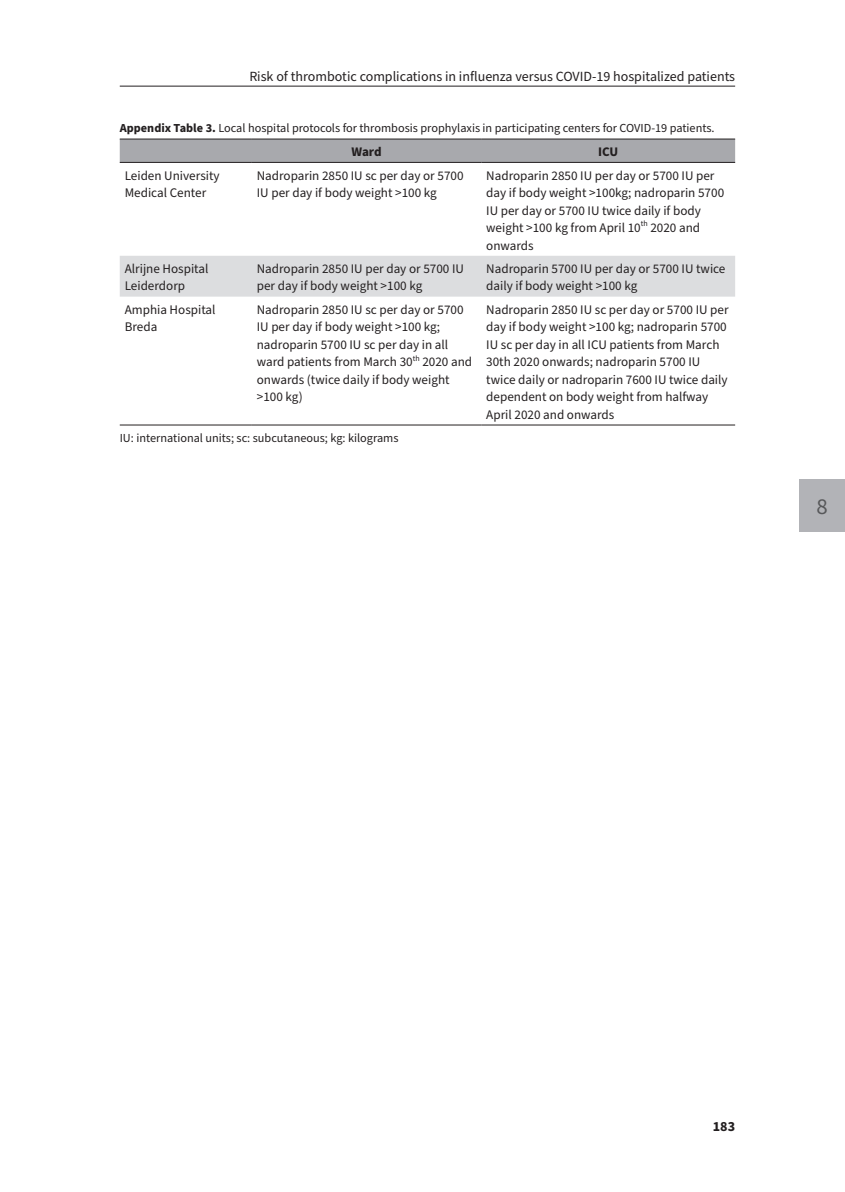
<style>
.page{position:relative;width:845px;height:1192px;background:#fff}
.page>*{position:absolute;margin:0;border:0;box-sizing:border-box;transform-origin:0 0}
.t1{font:22.75px "Source Sans Pro";color:#57585a}
.t2{font:14px "Source Sans Pro";color:#231f20}
.t3{font:700 14px "Source Sans Pro";color:#231f20}
.t4{font:13.12px/17.5px "Source Sans Pro";color:#231f20}
.t5{font:700 13.12px "Source Sans Pro";letter-spacing:-.01em;color:#231f20}
.t6{font:12.25px "Source Sans Pro";color:#231f20}
.s1{font-weight:700}
</style>
<div class="page">
<div style="left:799px;top:479px;width:46px;height:53px;background:#b2b3b7"></div>
<hr style="left:120px;top:86px;width:615px;height:1px;background:#231f20">
<div style="left:120px;top:140px;width:615px;height:22px;background:#a8a9ad"></div>
<div style="left:120px;top:256px;width:615px;height:41px;background:#dcdddf"></div>
<hr style="left:120px;top:139px;width:132px;height:1px;background:#231f20">
<hr style="left:252px;top:139px;width:229px;height:1px;background:#231f20">
<hr style="left:481px;top:139px;width:254px;height:1px;background:#231f20">
<hr style="left:120px;top:162px;width:132px;height:1px;background:#231f20">
<hr style="left:252px;top:162px;width:229px;height:1px;background:#231f20">
<hr style="left:481px;top:162px;width:254px;height:1px;background:#231f20">
<hr style="left:120px;top:425px;width:132px;height:1px;background:#231f20">
<hr style="left:252px;top:425px;width:229px;height:1px;background:#231f20">
<hr style="left:481px;top:425px;width:254px;height:1px;background:#231f20">
<p class="t2" style="left:249px;top:67px;width:487px">Risk of thrombotic complications in influenza versus COVID-19 hospitalized patients</p>
<p class="t6" style="left:120px;top:119px;width:596px"><span class="s1">Appendix Table 3.</span> Local hospital protocols for thrombosis prophylaxis in participating centers for COVID-19 patients.</p>
<p class="t5" style="left:351px;top:143px;width:32px">Ward</p>
<p class="t5" style="left:598px;top:143px;width:22px">ICU</p>
<p class="t4" style="left:125px;top:167px;width:96px">Leiden University<br>Medical Center</p>
<p class="t4" style="left:257px;top:167px;width:208px">Nadroparin 2850 IU sc per day or 5700<br>IU per day if body weight &gt;100 kg</p>
<p class="t4" style="left:486px;top:167px;width:239px">Nadroparin 2850 IU per day or 5700 IU per day if body weight &gt;100kg; nadroparin 5700<br>IU per day or 5700 IU twice daily if body weight &gt;100 kg from April 10<sup>th</sup> 2020 and onwards</p>
<p class="t4" style="left:125px;top:260px;width:85px">Alrijne Hospital<br>Leiderdorp</p>
<p class="t4" style="left:257px;top:260px;width:209px">Nadroparin 2850 IU per day or 5700 IU per day if body weight &gt;100 kg</p>
<p class="t4" style="left:486px;top:260px;width:241px">Nadroparin 5700 IU per day or 5700 IU twice daily if body weight &gt;100 kg</p>
<p class="t4" style="left:125px;top:301px;width:92px">Amphia Hospital<br>Breda</p>
<p class="t4" style="left:257px;top:301px;width:217px">Nadroparin 2850 IU sc per day or 5700<br>IU per day if body weight &gt;100 kg; nadroparin 5700 IU sc per day in all ward patients from March 30<sup>th</sup> 2020 and onwards (twice daily if body weight &gt;100 kg)</p>
<p class="t4" style="left:486px;top:301px;width:244px">Nadroparin 2850 IU sc per day or 5700 IU per day if body weight &gt;100 kg; nadroparin 5700<br>IU sc per day in all ICU patients from March 30th 2020 onwards; nadroparin 5700 IU twice daily or nadroparin 7600 IU twice daily dependent on body weight from halfway April 2020 and onwards</p>
<p class="t6" style="left:120px;top:430px;width:280px">IU: international units; sc: subcutaneous; kg: kilograms</p>
<h1 class="t1" style="left:816px;top:491px;width:13px">8</h1>
<p class="t3" style="left:712px;top:1117px;width:24px">183</p>
</div>
